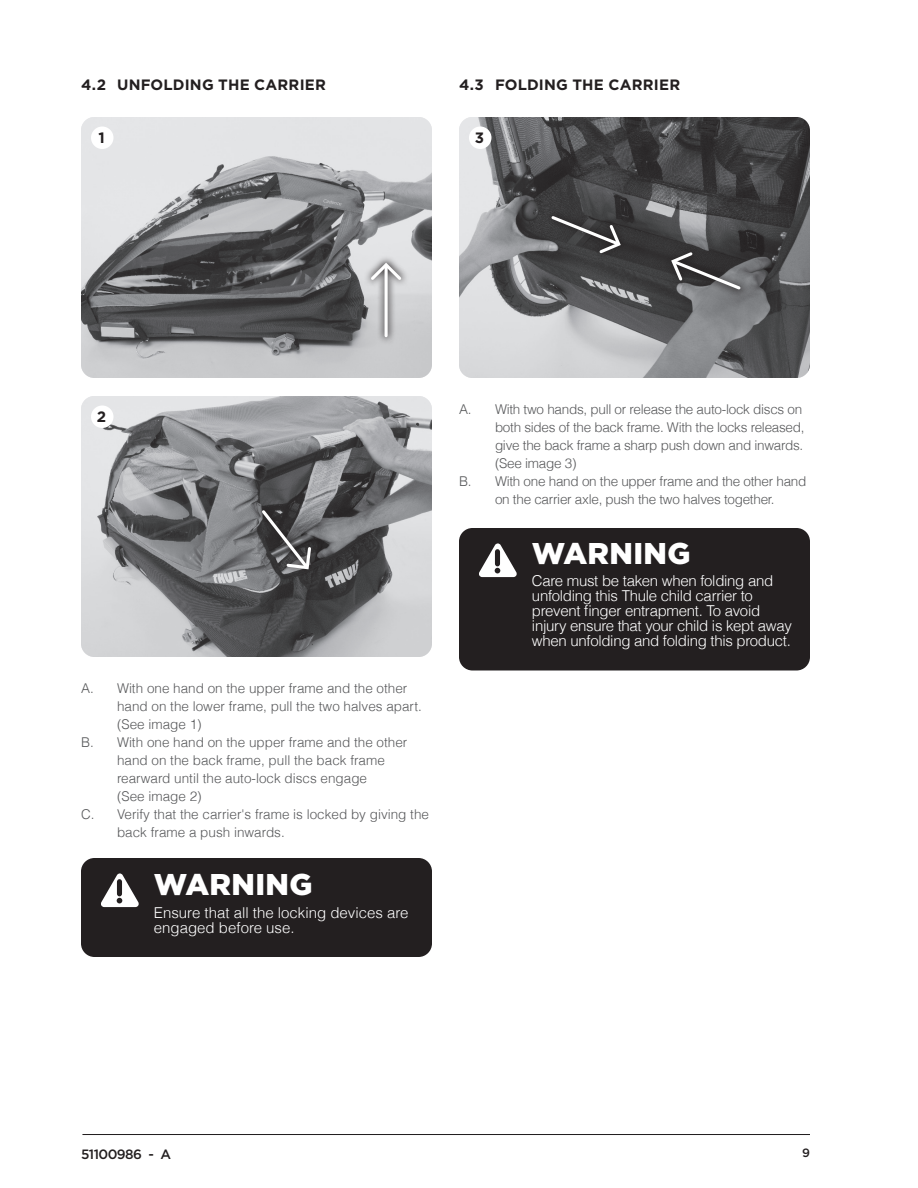
<style>
.page{position:relative;width:918px;height:1188px;background:#fff}
.page>*{position:absolute;margin:0;border:0;box-sizing:border-box;transform-origin:0 0}
.t1{font:900 30px "Gotham";letter-spacing:.01em;color:#fff}
.t2{font:300 15px/15px "Helvetica";letter-spacing:-.02em;color:#fff}
.t3{font:300 15px/15px "Helvetica";color:#fff}
.t4{font:700 15px "Gotham";letter-spacing:.015em;color:#231f20}
.t5{font:300 13.5px "Helvetica";color:#57585a}
.t6{font:300 13.5px "Helvetica";letter-spacing:-.02em;color:#57585a}
.t7{font:500 13.5px "Thule";letter-spacing:-.04em;color:#231f20}
.t8{font:500 12px "Thule";color:#231f20}
</style>
<div class="page">
<hr style="left:82px;top:1134px;width:728px;height:1px;background:#231f20">
<div style="left:81px;top:858px;width:351px;height:99px;background:#231f20;border-radius:13px"></div>
<svg style="left:101px;top:873px;width:38px;height:34px"></svg>
<div style="left:459px;top:528px;width:351px;height:142px;background:#231f20;border-radius:13px"></div>
<svg style="left:479px;top:543px;width:38px;height:34px"></svg>
<img style="left:81px;top:396px;width:351px;height:261px">
<div style="left:91px;top:406px;width:23px;height:22px;background:#fff;border-radius:50%"></div>
<img style="left:81px;top:117px;width:351px;height:261px">
<div style="left:91px;top:127px;width:23px;height:22px;background:#fff;border-radius:50%"></div>
<img style="left:459px;top:117px;width:351px;height:261px">
<div style="left:469px;top:127px;width:23px;height:22px;background:#fff;border-radius:50%"></div>
<svg style="left:364px;top:255px;width:45px;height:90px;background:#c7c8ca"></svg>
<hr style="left:385px;top:266px;width:3px;height:70px;background:#fff">
<svg style="left:368px;top:262px;width:34px;height:21px"></svg>
<svg style="left:536px;top:193px;width:100px;height:76px;background:#474648"></svg>
<svg style="left:656px;top:237px;width:100px;height:75px;background:#58585a"></svg>
<svg style="left:240px;top:491px;width:91px;height:98px;background:#646466"></svg>
<p class="t4" style="left:81px;top:76px;width:247px">4.2 UNFOLDI NG THE CARRI ER</p>
<p class="t4" style="left:459px;top:76px;width:223px">4.3 FOLDI NG THE CARRI ER</p>
<p class="t4" style="left:98px;top:129px;width:8px">1</p>
<p class="t4" style="left:475px;top:129px;width:11px">3</p>
<p class="t4" style="left:97px;top:408px;width:11px">2</p>
<p class="t5" style="left:81px;top:680px;width:328px">A. With one hand on the upper frame and the other</p>
<p class="t5" style="left:117px;top:698px;width:306px">hand on the lower frame, pull the two halves apart.</p>
<p class="t5" style="left:117px;top:716px;width:86px">(See image 1)</p>
<p class="t5" style="left:81px;top:734px;width:328px">B. With one hand on the upper frame and the other</p>
<p class="t5" style="left:117px;top:752px;width:269px">hand on the back frame, pull the back frame</p>
<p class="t5" style="left:117px;top:770px;width:252px">rearward until the auto-lock discs engage</p>
<p class="t5" style="left:117px;top:788px;width:86px">(See image 2)</p>
<p class="t5" style="left:81px;top:806px;width:350px">C. Verify that the carrier's frame is locked by giving the</p>
<p class="t5" style="left:117px;top:824px;width:169px">back frame a push inwards.</p>
<h1 class="t1" style="left:154px;top:867px;width:160px">WARNING</h1>
<p class="t3" style="left:154px;top:905px;width:256px">Ensure that all the locking devices are engaged before use.</p>
<p class="t6" style="left:459px;top:401px;width:345px">A. With two hands, pull or release the auto-lock discs on</p>
<p class="t6" style="left:495px;top:419px;width:311px">both sides of the back frame. With the locks released,</p>
<p class="t6" style="left:495px;top:437px;width:310px">give the back frame a sharp push down and inwards.</p>
<p class="t6" style="left:495px;top:455px;width:83px">(See image 3)</p>
<p class="t6" style="left:459px;top:473px;width:349px">B. With one hand on the upper frame and the other hand</p>
<p class="t6" style="left:495px;top:491px;width:281px">on the carrier axle, push the two halves together.</p>
<h1 class="t1" style="left:532px;top:536px;width:160px">WARNING</h1>
<p class="t2" style="left:532px;top:573px;width:262px">Care must be taken when folding and unfolding this Thule child carrier to prevent finger entrapment. To avoid injury ensure that your child is kept away when unfolding and folding this product.</p>
<p class="t7" style="left:81px;top:1145px;width:92px">51100986 - A</p>
<p class="t8" style="left:802px;top:1145px;width:9px">9</p>
</div>
